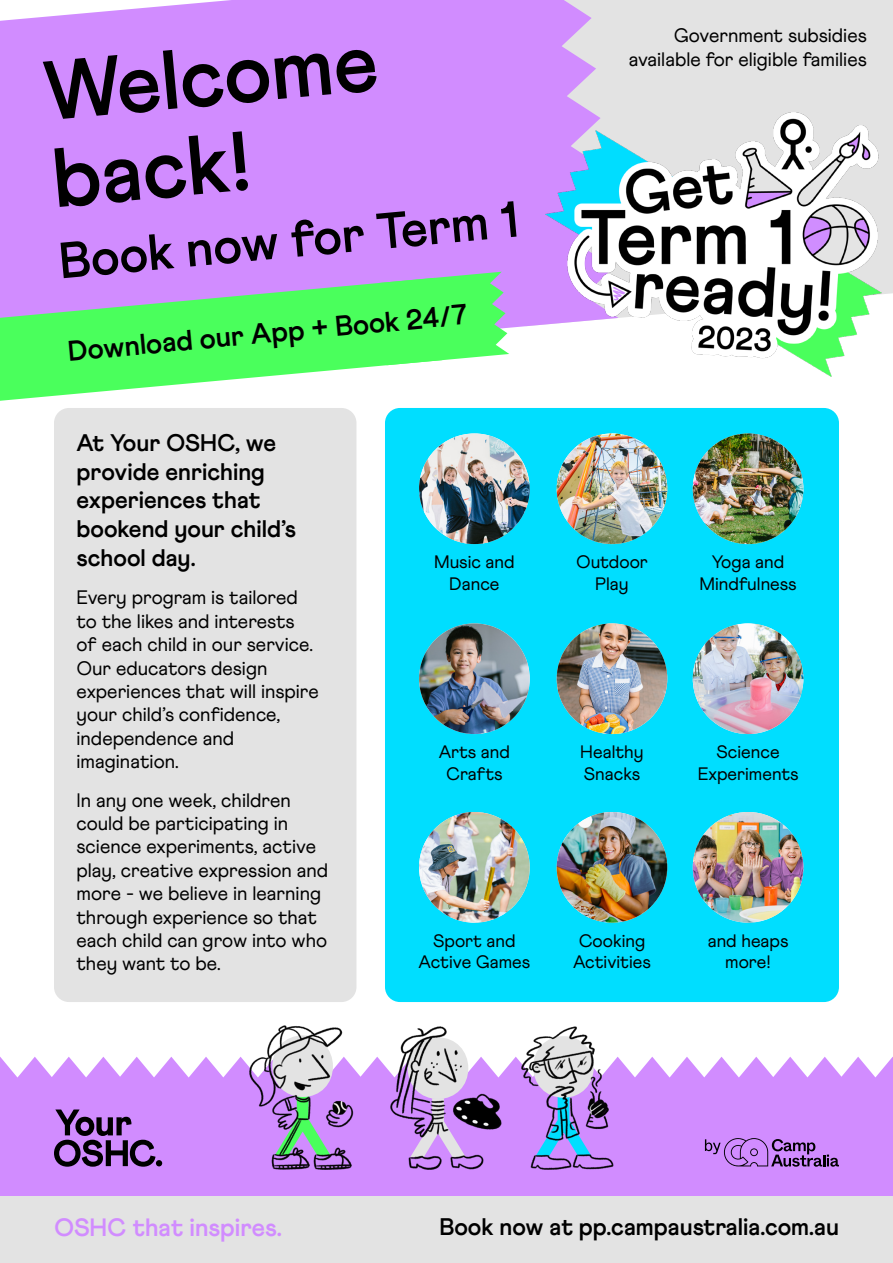
<style>
.page{position:relative;width:893px;height:1263px;background:#fff}
.page>*{position:absolute;margin:0;border:0;box-sizing:border-box;transform-origin:0 0}
.t1{font:700 83.7px/87.6px "Athletics";color:#000}
.t2{font:700 50.7px "Athletics";color:#000}
.t3{font:700 28.5px "Athletics";color:#000}
.body{font:700 25.05px "Athletics";color:#d18cff}
.body-2{font:700 24px/28.8px "Athletics";color:#000}
.body-3{font:19.5px/23.4px "Athletics";color:#000}
.t4{font:18px/21.6px "Athletics";color:#000;text-align:center}
</style>
<div class="page">
<div style="left:0;top:1179px;width:893px;height:84px;background:#e3e3e3"></div>
<div style="left:0;top:1111px;width:893px;height:84px;background:#d18cff"></div>
<div style="left:618px;top:0;width:275px;height:294px;background:#e3e3e3"></div>
<div style="left:341px;top:0;width:277px;height:328px;background:#d18cff"></div>
<div style="left:0;top:0;width:341px;height:278px;background:#d18cff"></div>
<svg style="left:0;top:1057px;width:893px;height:94px;fill:#d18cff"></svg>
<div style="left:54px;top:408px;width:302px;height:594px;background:#e3e3e3;border-radius:15px"></div>
<div style="left:385px;top:408px;width:454px;height:594px;background:#00deff;border-radius:15px"></div>
<svg style="left:379px;top:272px;width:130px;height:89px;background:#6eea84"></svg>
<svg style="left:0;top:278px;width:442px;height:123px;fill:#4aff5c"></svg>
<img style="left:419px;top:433px;width:111px;height:111px;border-radius:55px">
<img style="left:419px;top:623px;width:111px;height:111px;border-radius:55px">
<img style="left:419px;top:812px;width:111px;height:111px;border-radius:55px">
<img style="left:557px;top:433px;width:110px;height:111px;border-radius:55px">
<img style="left:557px;top:623px;width:110px;height:111px;border-radius:55px">
<img style="left:557px;top:812px;width:110px;height:111px;border-radius:55px">
<img style="left:693px;top:433px;width:110px;height:111px;border-radius:55px">
<img style="left:693px;top:623px;width:110px;height:111px;border-radius:55px">
<img style="left:693px;top:812px;width:110px;height:111px;border-radius:55px">
<img style="left:545px;top:113px;width:337px;height:264px">
<svg style="left:705px;top:1138px;width:134px;height:29px"></svg>
<svg style="left:54px;top:1109px;width:108px;height:58px"></svg>
<img style="left:250px;top:1026px;width:103px;height:144px">
<img style="left:391px;top:1027px;width:111px;height:143px">
<img style="left:521px;top:1026px;width:94px;height:143px">
<p class="t1" style="left:41px;top:48px;width:336px;rotate:-5deg">Welcome back!</p>
<p class="t2" style="left:56px;top:230px;width:462px;rotate:-5deg">Book now for Term 1</p>
<p class="t3" style="left:67px;top:333px;width:402px;rotate:-5deg">Download our App + Book 24/7</p>
<p class="body-2" style="left:76px;top:428px;width:221px">At Your OSHC, we provide enriching experiences that bookend your child’s school day.</p>
<p class="body-3" style="left:76px;top:586px;width:244px">Every program is tailored to the likes and interests of each child in our service.<br>Our educators design experiences that will inspire your child’s confidence, independence and imagination.</p>
<p class="body-3" style="left:76px;top:788px;width:253px">In any one week, children could be participating in science experiments, active play, creative expression and more - we believe in learning through experience so that each child can grow into who they want to be.</p>
<p class="t4" style="left:434px;top:551px;width:82px">Music and<br>Dance</p>
<p class="t4" style="left:439px;top:741px;width:73px">Arts and<br>Crafts</p>
<p class="t4" style="left:418px;top:930px;width:113px">Sport and<br>Active Games</p>
<p class="body-3" style="left:629px;top:24px;width:240px;text-align:right">Government subsidies available for eligible families</p>
<p class="t4" style="left:576px;top:551px;width:73px">Outdoor<br>Play</p>
<p class="t4" style="left:699px;top:551px;width:99px">Yoga and<br>Mindfulness</p>
<p class="t4" style="left:580px;top:741px;width:65px;text-align:left">Healthy<br>Snacks</p>
<p class="t4" style="left:698px;top:741px;width:102px">Science<br>Experiments</p>
<p class="t4" style="left:573px;top:930px;width:79px">Cooking<br>Activities</p>
<p class="t4" style="left:708px;top:930px;width:82px">and heaps more!</p>
<p class="body" style="left:54px;top:1213px;width:230px">OSHC that inspires.</p>
<p class="body-2" style="left:439px;top:1213px;width:401px">Book now at pp.campaustralia.com.au</p>
</div>
